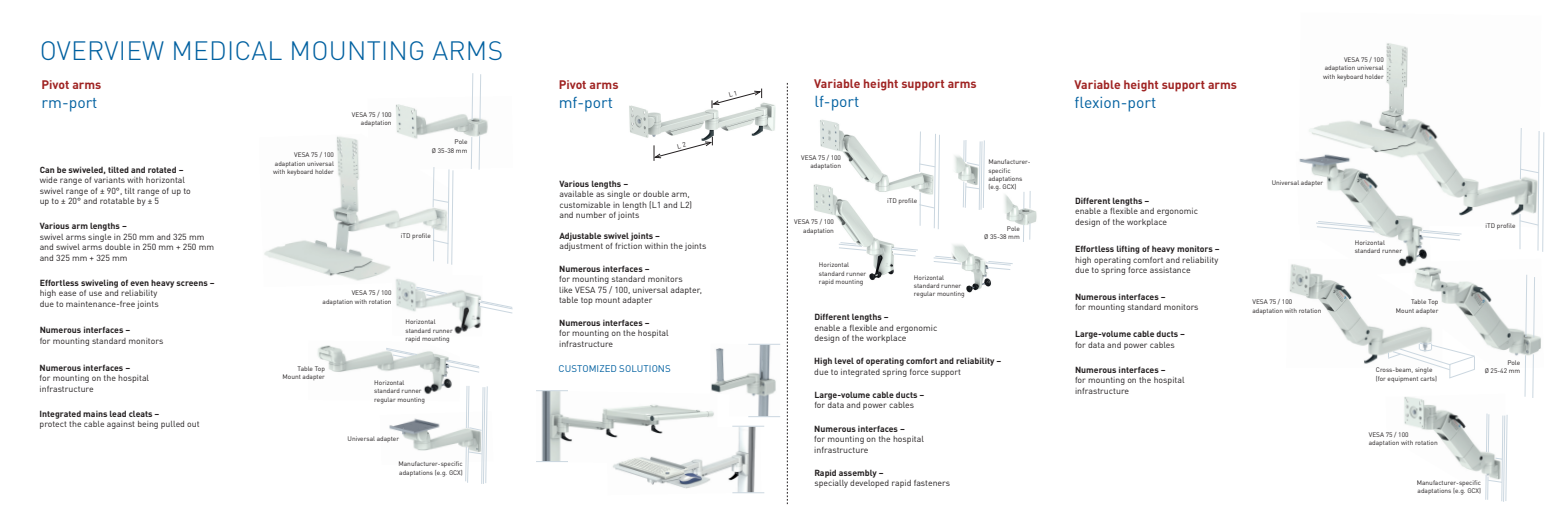
<style>
.page{position:relative;width:1566px;height:526px;background:#fff}
.page>*{position:absolute;margin:0;border:0;box-sizing:border-box;transform-origin:0 0}
.t1{font:300 26.25px "DIN Pro";letter-spacing:.01em;color:#0060a0}
.t2{font:15.75px "DIN Pro";color:#0060a0}
.t3{font:700 12.25px "DIN Pro";color:#9f2322}
.t4{font:9.62px "DIN Pro";color:#0060a0}
.t5{font:8.75px/10.5px "DIN Pro";color:#231f20}
.t6{font:700 8.75px "DIN Pro";color:#231f20}
.t7{font:6.56px/8.3px "DIN Pro";color:#231f20}
</style>
<div class="page">
<img style="left:1309px;top:43px;width:209px;height:173px">
<svg style="left:1518px;top:128px;width:26px;height:124px"></svg>
<hr style="left:1519px;top:214px;width:1px;height:35px;background:#cbd7e0">
<img style="left:1299px;top:148px;width:132px;height:73px">
<img style="left:1475px;top:284px;width:66px;height:85px">
<svg style="left:1523px;top:353px;width:10px;height:45px"></svg>
<svg style="left:1524px;top:274px;width:11px;height:64px"></svg>
<svg style="left:1289px;top:221px;width:186px;height:158px"></svg>
<img style="left:1404px;top:397px;width:80px;height:77px">
<svg style="left:1484px;top:413px;width:23px;height:89px"></svg>
<img style="left:396px;top:104px;width:92px;height:43px">
<svg style="left:471px;top:73px;width:2px;height:48px"></svg>
<svg style="left:479px;top:74px;width:2px;height:48px"></svg>
<svg style="left:478px;top:135px;width:2px;height:35px"></svg>
<svg style="left:470px;top:136px;width:2px;height:33px"></svg>
<img style="left:389px;top:418px;width:76px;height:33px">
<svg style="left:465px;top:386px;width:23px;height:98px"></svg>
<img style="left:264px;top:134px;width:188px;height:147px">
<svg style="left:432px;top:166px;width:22px;height:100px"></svg>
<img style="left:317px;top:345px;width:135px;height:49px">
<svg style="left:385px;top:347px;width:33px;height:11px"></svg>
<svg style="left:445px;top:359px;width:35px;height:14px"></svg>
<img style="left:391px;top:275px;width:90px;height:59px">
<svg style="left:415px;top:286px;width:33px;height:11px"></svg>
<svg style="left:478px;top:300px;width:35px;height:14px"></svg>
<img style="left:813px;top:184px;width:81px;height:96px">
<svg style="left:890px;top:247px;width:28px;height:10px"></svg>
<svg style="left:838px;top:242px;width:29px;height:9px"></svg>
<img style="left:952px;top:244px;width:39px;height:49px">
<svg style="left:984px;top:261px;width:29px;height:9px"></svg>
<svg style="left:933px;top:255px;width:28px;height:10px"></svg>
<img style="left:954px;top:155px;width:8px;height:26px">
<svg style="left:962px;top:140px;width:23px;height:70px"></svg>
<img style="left:815px;top:119px;width:103px;height:83px">
<svg style="left:918px;top:131px;width:22px;height:98px"></svg>
<img style="left:1004px;top:192px;width:33px;height:34px">
<svg style="left:1023px;top:191px;width:7px;height:18px"></svg>
<svg style="left:1022px;top:223px;width:8px;height:19px"></svg>
<img style="left:629px;top:102px;width:147px;height:36px">
<svg style="left:536px;top:345px;width:240px;height:149px"></svg>
<img style="left:607px;top:426px;width:154px;height:68px">
<hr style="left:536px;top:390px;width:32px;height:1px;background:#cbd7e0">
<hr style="left:748px;top:344px;width:32px;height:1px;background:#cbd7e0">
<hr style="left:732px;top:426px;width:32px;height:1px;background:#cbd7e0">
<hr style="left:536px;top:461px;width:32px;height:1px;background:#cbd7e0">
<hr style="left:748px;top:416px;width:32px;height:1px;background:#cbd7e0">
<hr style="left:732px;top:492px;width:32px;height:1px;background:#cbd7e0">
<svg style="left:787px;top:83px;width:1px;height:421px"></svg>
<svg style="left:711px;top:89px;width:51px;height:19px"></svg>
<svg style="left:653px;top:137px;width:60px;height:24px"></svg>
<h1 class="t1" style="left:40px;top:30px;width:465px">OVERVIEW MEDICAL MOUNTING ARMS</h1>
<h3 class="t3" style="left:42px;top:75px;width:61px">Pivot arms</h3>
<h2 class="t2" style="left:42px;top:90px;width:57px">rm-port</h2>
<p class="t7" style="left:352px;top:110px;width:41px;text-align:right">VESA 75 / 100 adaptation</p>
<p class="t6" style="left:40px;top:163px;width:145px">Can be swiveled, tilted and rotated –</p>
<p class="t5" style="left:40px;top:174px;width:153px">wide range of variants with horizontal swivel range of ± 90°, tilt range of up to up to ± 20° and rotatable by ± 5</p>
<p class="t6" style="left:40px;top:219px;width:89px">Various arm lengths –</p>
<p class="t5" style="left:40px;top:231px;width:176px">swivel arms single in 250 mm and 325 mm and swivel arms double in 250 mm + 250 mm and 325 mm + 325 mm</p>
<p class="t6" style="left:40px;top:276px;width:176px">Effortless swiveling of even heavy screens –</p>
<p class="t5" style="left:40px;top:287px;width:120px">high ease of use and reliability due to maintenance-free joints</p>
<p class="t6" style="left:40px;top:323px;width:92px">Numerous interfaces –</p>
<p class="t5" style="left:40px;top:334px;width:125px">for mounting standard monitors</p>
<p class="t6" style="left:40px;top:360px;width:92px">Numerous interfaces –</p>
<p class="t5" style="left:40px;top:372px;width:111px">for mounting on the hospital infrastructure</p>
<p class="t6" style="left:40px;top:407px;width:121px">Integrated mains lead cleats –</p>
<p class="t5" style="left:40px;top:418px;width:162px">protect the cable against being pulled out</p>
<p class="t7" style="left:273px;top:150px;width:62px;text-align:justify;text-indent:21px">VESA 75 / 100 adaptation universal with keyboard holder</p>
<p class="t7" style="left:432px;top:137px;width:37px;text-align:right">Pole<br>Ø 35-38 mm</p>
<p class="t7" style="left:401px;top:231px;width:32px">iTD profile</p>
<p class="t7" style="left:322px;top:288px;width:70px;text-align:right">VESA 75 / 100 adaptation with rotation</p>
<p class="t7" style="left:405px;top:317px;width:49px">Horizontal standard runner rapid mounting</p>
<p class="t7" style="left:282px;top:364px;width:44px;text-align:right">Table Top<br>Mount adapter</p>
<p class="t7" style="left:374px;top:378px;width:52px">Horizontal standard runner regular mounting</p>
<p class="t7" style="left:347px;top:434px;width:53px">Universal adapter</p>
<p class="t7" style="left:398px;top:459px;width:66px">Manufacturer-specific adaptations (e.g. GCX)</p>
<h3 class="t3" style="left:558px;top:75px;width:61px">Pivot arms</h3>
<h2 class="t2" style="left:558px;top:90px;width:56px">mf-port</h2>
<p class="t6" style="left:559px;top:176px;width:70px">Various lengths –</p>
<p class="t5" style="left:559px;top:188px;width:134px">available as single or double arm, customizable in length (L1 and L2) and number of joints</p>
<p class="t6" style="left:559px;top:229px;width:102px">Adjustable swivel joints –</p>
<p class="t5" style="left:559px;top:240px;width:148px">adjustment of friction within the joints</p>
<p class="t6" style="left:559px;top:262px;width:92px">Numerous interfaces –</p>
<p class="t5" style="left:559px;top:273px;width:144px">for mounting standard monitors<br>like VESA 75 / 100, universal adapter, table top mount adapter</p>
<p class="t6" style="left:559px;top:316px;width:92px">Numerous interfaces –</p>
<p class="t5" style="left:559px;top:327px;width:111px">for mounting on the hospital infrastructure</p>
<p class="t4" style="left:558px;top:361px;width:114px">CUSTOMIZED SOLUTIONS</p>
<h3 class="t3" style="left:814px;top:74px;width:164px">Variable height support arms</h3>
<h2 class="t2" style="left:814px;top:89px;width:47px">lf-port</h2>
<p class="t7" style="left:801px;top:153px;width:41px;text-align:right">VESA 75 / 100 adaptation</p>
<p class="t7" style="left:794px;top:217px;width:41px;text-align:right">VESA 75 / 100 adaptation</p>
<p class="t7" style="left:818px;top:260px;width:49px">Horizontal standard runner rapid mounting</p>
<p class="t7" style="left:887px;top:196px;width:32px">iTD profile</p>
<p class="t7" style="left:913px;top:273px;width:52px">Horizontal standard runner regular mounting</p>
<p class="t7" style="left:988px;top:157px;width:44px">Manufacturer&shy;specific adaptations (e.g. GCX)</p>
<p class="t7" style="left:984px;top:224px;width:37px;text-align:right">Pole<br>Ø 35-38 mm</p>
<p class="t6" style="left:814px;top:310px;width:76px">Different lengths –</p>
<p class="t5" style="left:814px;top:322px;width:124px">enable a flexible and ergonomic design of the workplace</p>
<p class="t6" style="left:814px;top:354px;width:189px">High level of operating comfort and reliability –</p>
<p class="t5" style="left:814px;top:366px;width:148px">due to integrated spring force support</p>
<p class="t6" style="left:814px;top:388px;width:112px">Large-volume cable ducts –</p>
<p class="t5" style="left:814px;top:399px;width:101px">for data and power cables</p>
<p class="t6" style="left:814px;top:422px;width:92px">Numerous interfaces –</p>
<p class="t5" style="left:814px;top:433px;width:111px">for mounting on the hospital infrastructure</p>
<p class="t6" style="left:814px;top:466px;width:71px">Rapid assembly –</p>
<p class="t5" style="left:814px;top:477px;width:137px">specially developed rapid fasteners</p>
<h3 class="t3" style="left:1074px;top:75px;width:164px">Variable height support arms</h3>
<h2 class="t2" style="left:1074px;top:90px;width:83px">flexion-port</h2>
<p class="t7" style="left:1322px;top:55px;width:62px;text-align:justify;text-indent:21px">VESA 75 / 100 adaptation universal with keyboard holder</p>
<p class="t6" style="left:1074px;top:194px;width:76px">Different lengths –</p>
<p class="t5" style="left:1074px;top:205px;width:124px">enable a flexible and ergonomic design of the workplace</p>
<p class="t6" style="left:1074px;top:242px;width:146px">Effortless lifting of heavy monitors –</p>
<p class="t5" style="left:1074px;top:254px;width:145px">high operating comfort and reliability due to spring force assistance</p>
<p class="t6" style="left:1074px;top:290px;width:92px">Numerous interfaces –</p>
<p class="t5" style="left:1074px;top:301px;width:125px">for mounting standard monitors</p>
<p class="t6" style="left:1074px;top:327px;width:112px">Large-volume cable ducts –</p>
<p class="t5" style="left:1074px;top:339px;width:101px">for data and power cables</p>
<p class="t6" style="left:1074px;top:363px;width:92px">Numerous interfaces –</p>
<p class="t5" style="left:1074px;top:374px;width:111px">for mounting on the hospital infrastructure</p>
<p class="t7" style="left:1271px;top:178px;width:53px">Universal adapter</p>
<p class="t7" style="left:1252px;top:297px;width:70px">VESA 75 / 100 adaptation with rotation</p>
<p class="t7" style="left:1354px;top:238px;width:49px">Horizontal standard runner</p>
<p class="t7" style="left:1395px;top:297px;width:44px;text-align:right">Table Top<br>Mount adapter</p>
<p class="t7" style="left:1375px;top:365px;width:63px">Cross-beam, single (for equipment carts)</p>
<p class="t7" style="left:1368px;top:429px;width:70px">VESA 75 / 100 adaptation with rotation</p>
<p class="t7" style="left:1485px;top:221px;width:32px">iTD profile</p>
<p class="t7" style="left:1484px;top:358px;width:37px;text-align:right">Pole<br>Ø 25-42 mm</p>
<p class="t7" style="left:1416px;top:477px;width:66px">Manufacturer-specific adaptations (e.g. GCX)</p>
</div>
